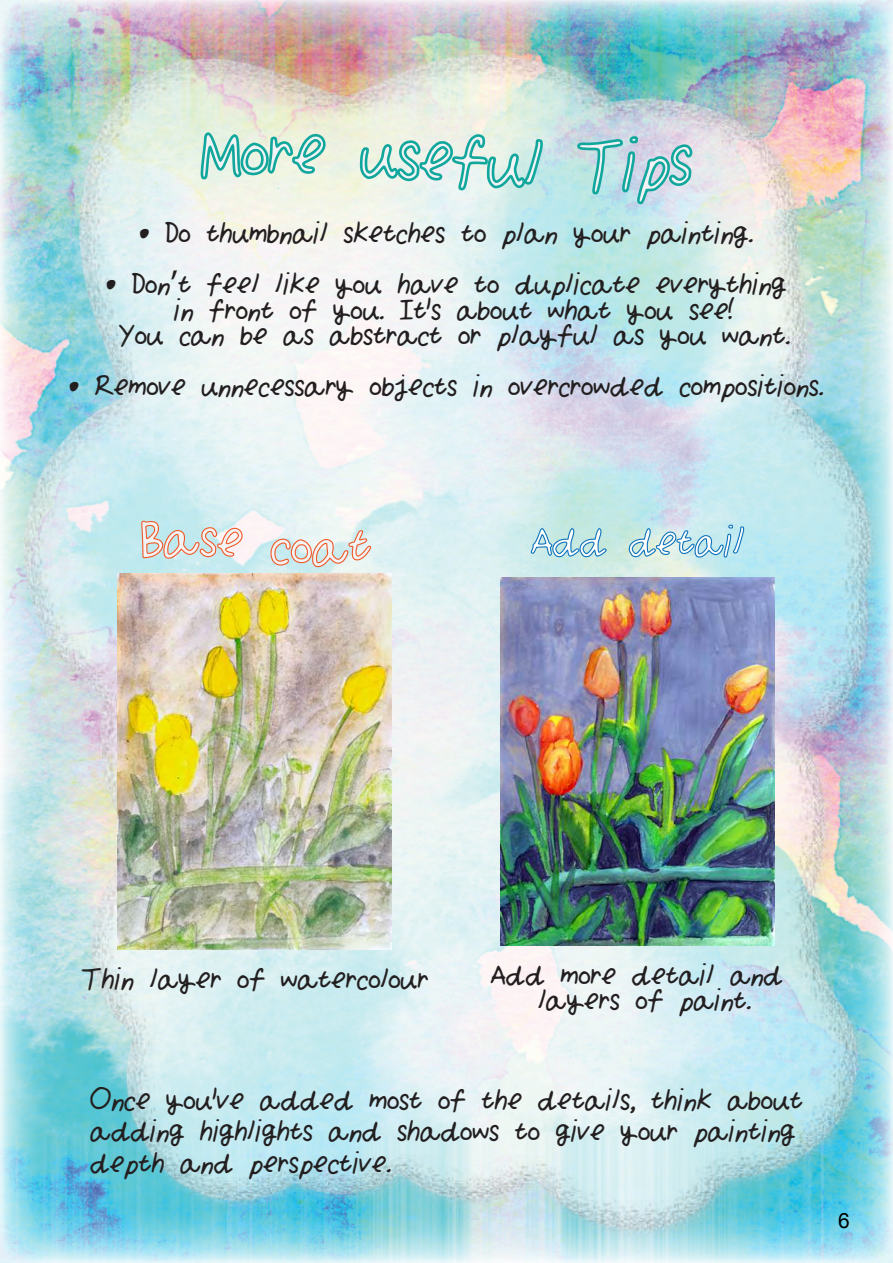
<style>
.page{position:relative;width:893px;height:1263px;background:#fff}
.page>*{position:absolute;margin:0;border:0;box-sizing:border-box;transform-origin:0 0}
.t1{font:52.5px "yuimessyhand";color:#fff}
.t2{font:37.5px/31.5px "yuimessyhand";color:#231f20}
.t3{font:21px "Arial";color:#000}
.s1{font-family:"Myriad Pro"}
</style>
<div class="page">
<img style="left:17px;top:0;width:865px;height:1263px">
<img style="left:0;top:0;width:17px;height:1263px">
<svg style="left:199px;top:131px;width:129px;height:50px;background:#afddd0"></svg>
<svg style="left:358px;top:53px;width:187px;height:139px;background:#d0e1d7"></svg>
<svg style="left:576px;top:135px;width:119px;height:72px;background:#acd4da"></svg>
<img style="left:118px;top:573px;width:274px;height:377px">
<svg style="left:140px;top:519px;width:104px;height:41px"></svg>
<svg style="left:270px;top:529px;width:102px;height:39px"></svg>
<img style="left:500px;top:578px;width:275px;height:368px">
<svg style="left:530px;top:527px;width:77px;height:31px;background:#a4d3db"></svg>
<svg style="left:628px;top:524px;width:117px;height:35px;background:#afd8e2"></svg>
<img style="left:882px;top:0;width:11px;height:1263px">
<p class="t2" style="left:140px;top:220px;width:615px">• Do thumbnail sketches to plan your painting.</p>
<p class="t2" style="left:107px;top:271px;width:681px">• Don<span class="s1">’</span>t feel like you have to duplicate everything</p>
<p class="t2" style="left:174px;top:297px;width:562px">in front of you. It's about what you see!</p>
<p class="t2" style="left:119px;top:322px;width:673px">You can be as abstract or playful as you want.</p>
<p class="t2" style="left:70px;top:373px;width:755px">• Remove unnecessary objects in overcrowded compositions.</p>
<h1 class="t1" style="left:531px;top:522px;width:215px">Add detail</h1>
<p class="t2" style="left:429px;top:957px;width:136px">Lorem ipsu</p>
<p class="t2" style="left:81px;top:966px;width:348px">Thin layer of watercolour</p>
<p class="t2" style="left:491px;top:961px;width:294px">Add more detail and</p>
<p class="t2" style="left:538px;top:987px;width:215px">layers of paint.</p>
<p class="t2" style="left:90px;top:1086px;width:714px">Once you've added most of the details, think about adding highlights and shadows to give your painting depth and perspective.</p>
<p class="t3" style="left:838px;top:1206px;width:13px">6</p>
</div>
